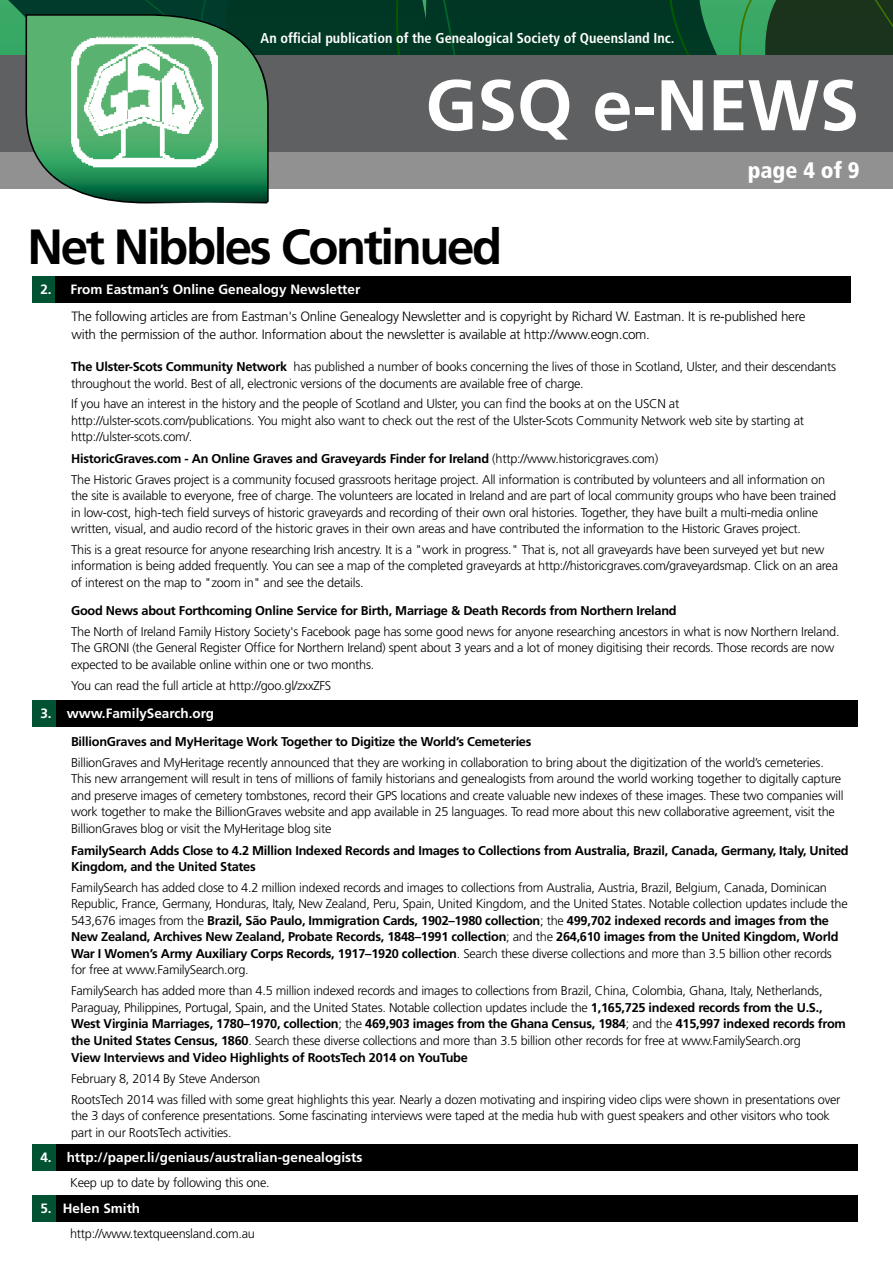
<style>
.page{position:relative;width:893px;height:1263px;background:#fff}
.page>*{position:absolute;margin:0;border:0;box-sizing:border-box;transform-origin:0 0}
.t1{font:700 71.55px "Frutiger";color:#fff}
.t2{font:700 49.35px "Frutiger";letter-spacing:-.05em;color:#000}
.t3{font:900 condensed 22.5px "Frutiger";color:#fff}
.t4{font:700 condensed 14.25px "Frutiger";color:#fff}
.t5{font:300 13.5px/18px "Frutiger";letter-spacing:-.02em;color:#000}
.t6{font:700 13.5px "Frutiger";color:#fff}
.t7{font:300 12.75px/16.5px "Frutiger";letter-spacing:-.02em;color:#000}
.t8{font:700 12.75px/16.5px "Frutiger";letter-spacing:-.02em;color:#000}
.s1{font-weight:700}
</style>
<div class="page">
<div style="left:307px;top:0;width:89px;height:56px;background:#003725"></div>
<div style="left:428px;top:0;width:242px;height:56px;background:#003724"></div>
<svg style="left:443px;top:0;width:30px;height:56px;background:#013a25"></svg>
<svg style="left:396px;top:0;width:32px;height:56px;background:#023c24"></svg>
<svg style="left:670px;top:0;width:223px;height:56px;background:#1f5430"></svg>
<svg style="left:8px;top:0;width:299px;height:56px;background:#074730"></svg>
<div style="left:0;top:56px;width:893px;height:121px;background:#5f6062"></div>
<div style="left:0;top:152px;width:893px;height:37px;background:#919191"></div>
<svg style="left:26px;top:14px;width:243px;height:189px;background:#429260"></svg>
<img style="left:70px;top:34px;width:148px;height:134px">
<div style="left:32px;top:276px;width:40px;height:27px;background:#005233"></div>
<div style="left:56px;top:276px;width:795px;height:27px;background:#000"></div>
<div style="left:32px;top:700px;width:40px;height:27px;background:#005233"></div>
<div style="left:56px;top:700px;width:801px;height:27px;background:#000"></div>
<div style="left:32px;top:1144px;width:40px;height:26px;background:#005233"></div>
<div style="left:56px;top:1144px;width:801px;height:26px;background:#000"></div>
<div style="left:32px;top:1195px;width:40px;height:26px;background:#005233"></div>
<div style="left:56px;top:1195px;width:801px;height:26px;background:#000"></div>
<p class="t4" style="left:261px;top:30px;width:415px">An official publication of the Genealogical Society of Queensland Inc.</p>
<h1 class="t1" style="left:425px;top:63px;width:435px">GSQ e-NEWS</h1>
<h2 class="t2" style="left:28px;top:218px;width:476px">Net Nibbles Continued</h2>
<p class="t6" style="left:40px;top:282px;width:321px">2. From Eastman’s Online Genealogy Newsletter</p>
<h3 class="t3" style="left:748px;top:157px;width:113px">page 4 of 9</h3>
<p class="t5" style="left:71px;top:308px;width:735px">The following articles are from Eastman's Online Genealogy Newsletter and is copyright by Richard W. Eastman. It is re-published here with the permission of the author. Information about the newsletter is available at http://www.eogn.com.</p>
<p class="t7" style="left:71px;top:359px;width:766px"><span class="s1">The Ulster-Scots Community Network</span> has published a number of books concerning the lives of those in Scotland, Ulster, and their descendants throughout the world. Best of all, electronic versions of the documents are available free of charge.</p>
<p class="t7" style="left:71px;top:396px;width:734px">If you have an interest in the history and the people of Scotland and Ulster, you can find the books at on the USCN at http://ulster-scots.com/publications. You might also want to check out the rest of the Ulster-Scots Community Network web site by starting at http://ulster-scots.com/.</p>
<p class="t7" style="left:71px;top:448px;width:756px;line-height:20.7px"><span class="s1">HistoricGraves.com - An Online Graves and Graveyards Finder for Ireland</span> (http://www.historicgraves.com)<br>The Historic Graves project is a community focused grassroots heritage project. All information is contributed by volunteers and all information on</p>
<p class="t7" style="left:71px;top:488px;width:767px">the site is available to everyone, free of charge. The volunteers are located in Ireland and are part of local community groups who have been trained in low-cost, high-tech field surveys of historic graveyards and recording of their own oral histories. Together, they have built a multi-media online written, visual, and audio record of the historic graves in their own areas and have contributed the information to the Historic Graves project.</p>
<p class="t7" style="left:71px;top:541px;width:768px">This is a great resource for anyone researching Irish ancestry. It is a "work in progress." That is, not all graveyards have been surveyed yet but new information is being added frequently. You can see a map of the completed graveyards at http://historicgraves.com/graveyardsmap. Click on an area of interest on the map to "zoom in" and see the details.</p>
<p class="t8" style="left:71px;top:602px;width:607px">Good News about Forthcoming Online Service for Birth, Marriage &amp; Death Records from Northern Ireland</p>
<p class="t7" style="left:71px;top:623px;width:770px">The North of Ireland Family History Society's Facebook page has some good news for anyone researching ancestors in what is now Northern Ireland.<br>The GRONI (the General Register Office for Northern Ireland) spent about 3 years and a lot of money digitising their records. Those records are now expected to be available online within one or two months.</p>
<p class="t7" style="left:71px;top:677px;width:262px">You can read the full article at http://goo.gl/zxxZFS</p>
<p class="t6" style="left:40px;top:705px;width:175px">3. www.FamilySearch.org</p>
<p class="t8" style="left:71px;top:733px;width:462px">BillionGraves and MyHeritage Work Together to Digitize the World’s Cemeteries</p>
<p class="t7" style="left:71px;top:754px;width:774px">BillionGraves and MyHeritage recently announced that they are working in collaboration to bring about the digitization of the world’s cemeteries.<br>This new arrangement will result in tens of millions of family historians and genealogists from around the world working together to digitally capture and preserve images of cemetery tombstones, record their GPS locations and create valuable new indexes of these images. These two companies will work together to make the BillionGraves website and app available in 25 languages. To read more about this new collaborative agreement, visit the BillionGraves blog or visit the MyHeritage blog site</p>
<p class="t8" style="left:71px;top:842px;width:779px">FamilySearch Adds Close to 4.2 Million Indexed Records and Images to Collections from Australia, Brazil, Canada, Germany, Italy, United<br>Kingdom, and the United States</p>
<p class="t7" style="left:71px;top:879px;width:778px">FamilySearch has added close to 4.2 million indexed records and images to collections from Australia, Austria, Brazil, Belgium, Canada, Dominican Republic, France, Germany, Honduras, Italy, New Zealand, Peru, Spain, United Kingdom, and the United States. Notable collection updates include the 543,676 images from the <span class="s1">Brazil, São Paulo, Immigration Cards, 1902–1980 collection</span>; the <span class="s1">499,702 indexed records and images from the New Zealand, Archives New Zealand, Probate Records, 1848–1991 collection</span>; and the <span class="s1">264,610 images from the United Kingdom, World War I Women’s Army Auxiliary Corps Records, 1917–1920 collection</span>. Search these diverse collections and more than 3.5 billion other records for free at www.FamilySearch.org.</p>
<p class="t7" style="left:71px;top:982px;width:776px">FamilySearch has added more than 4.5 million indexed records and images to collections from Brazil, China, Colombia, Ghana, Italy, Netherlands, Paraguay, Philippines, Portugal, Spain, and the United States. Notable collection updates include the <span class="s1">1,165,725 indexed records from the U.S., West Virginia Marriages, 1780–1970, collection</span>; the <span class="s1">469,903 images from the Ghana Census, 1984</span>; and the <span class="s1">415,997 indexed records from the United States Census, 1860</span>. Search these diverse collections and more than 3.5 billion other records for free at www.FamilySearch.org<br><span class="s1">View Interviews and Video Highlights of RootsTech 2014 on YouTube</span></p>
<p class="t7" style="left:71px;top:1068px;width:771px;line-height:20.7px">February 8, 2014 By Steve Anderson<br>RootsTech 2014 was filled with some great highlights this year. Nearly a dozen motivating and inspiring video clips were shown in presentations over</p>
<p class="t7" style="left:71px;top:1107px;width:760px">the 3 days of conference presentations. Some fascinating interviews were taped at the media hub with guest speakers and other visitors who took part in our RootsTech activities.</p>
<p class="t7" style="left:70px;top:1174px;width:201px">Keep up to date by following this one.</p>
<p class="t7" style="left:70px;top:1226px;width:186px">http://www.textqueensland.com.au</p>
<p class="t6" style="left:40px;top:1149px;width:324px">4. http://paper.li/geniaus/australian-genealogists</p>
<p class="t6" style="left:40px;top:1200px;width:101px">5. Helen Smith</p>
</div>
